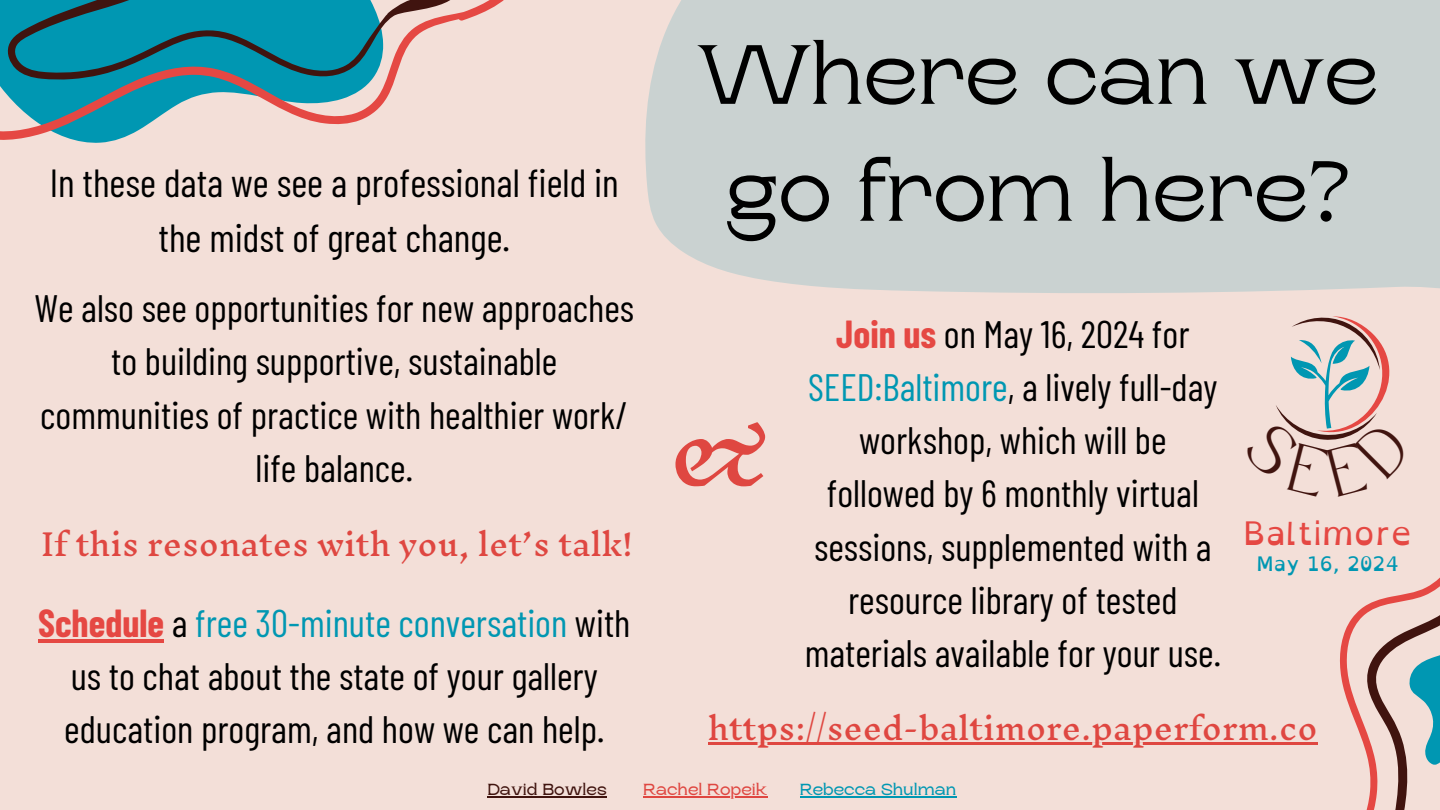
<style>
.page{position:relative;width:1440px;height:810px;background:#f3dfd8}
.page>*{position:absolute;margin:0;border:0;box-sizing:border-box;transform-origin:0 0}
.t1{font:83.8px/116.9px "Rasputin";color:#000;text-align:center}
.t2{font:80px "Inknut Antiqua";color:#df4741}
.t3{font:39.2px/54.8px "Barlow Condensed";color:#000;text-align:center}
.t4{font:38.2px/53.2px "Barlow Condensed";color:#000;text-align:center}
.t5{font:32.4px "Open Dyslexic";letter-spacing:.01em;color:#e54843}
.t6{font:30px "Inknut Antiqua";color:#df4741}
.t7{font:20px "Open Dyslexic";letter-spacing:.01em;color:#0097b2}
.t8{font:600 16px "Rasputin";color:#0097b2}
.t9{font:600 16px "Rasputin";color:#df4741}
.t10{font:600 16px "Rasputin";color:#40140f}
.s1{font-weight:700;color:#e54843}
.s2{color:#0097b2}
</style>
<div class="page">
<svg style="left:1339px;top:577px;width:101px;height:233px"></svg>
<div style="left:645px;top:0;width:795px;height:293px;background:#cad2d1"></div>
<svg style="left:0;top:0;width:489px;height:143px"></svg>
<svg style="left:194px;top:0;width:196px;height:84px;background:#168da3"></svg>
<hr style="left:38px;top:639px;width:126px;height:4px;background:#e54843">
<hr style="left:708px;top:742px;width:610px;height:3px;background:#df4741">
<hr style="left:487px;top:797px;width:120px;height:1px;background:#40140f">
<hr style="left:643px;top:797px;width:124px;height:1px;background:#df4741">
<hr style="left:800px;top:797px;width:156px;height:1px;background:#0097b2">
<svg style="left:1276px;top:316px;width:114px;height:124px"></svg>
<p class="t3" style="left:50px;top:154px;width:571px">In these data we see a professional field in the midst of great change.</p>
<p class="t4" style="left:34px;top:280px;width:601px">We also see opportunities for new approaches to building supportive, sustainable communities of practice with healthier work/ life balance.</p>
<p class="t6" style="left:41px;top:528px;width:593px">If this resonates with you, let’s talk!</p>
<p class="t4" style="left:38px;top:595px;width:594px"><span class="s1">Schedule</span> a <span class="s2">free 30-minute conversation</span> with us to chat about the state of your gallery education program, and how we can help.</p>
<h1 class="t1" style="left:698px;top:18px;width:682px">Where can we go from here?</h1>
<h2 class="t2" style="left:670px;top:411px;width:102px">&amp;</h2>
<p class="t4" style="left:805px;top:306px;width:418px"><span class="s1">Join us</span> on May 16, 2024 for<br><span class="s2">SEED:Baltimore</span>, a lively full-day workshop, which will be followed by 6 monthly virtual sessions, supplemented with a resource library of tested materials available for your use.</p>
<p class="t5" style="left:1244px;top:504px;width:170px">Baltimore</p>
<p class="t7" style="left:1257px;top:546px;width:143px">May 16, 2024</p>
<p class="t6" style="left:708px;top:712px;width:611px">https://seed-baltimore.paperform.co</p>
<p class="t10" style="left:487px;top:781px;width:121px">David Bowles</p>
<p class="t9" style="left:643px;top:781px;width:126px">Rachel Ropeik</p>
<p class="t8" style="left:800px;top:781px;width:158px">Rebecca Shulman</p>
</div>
